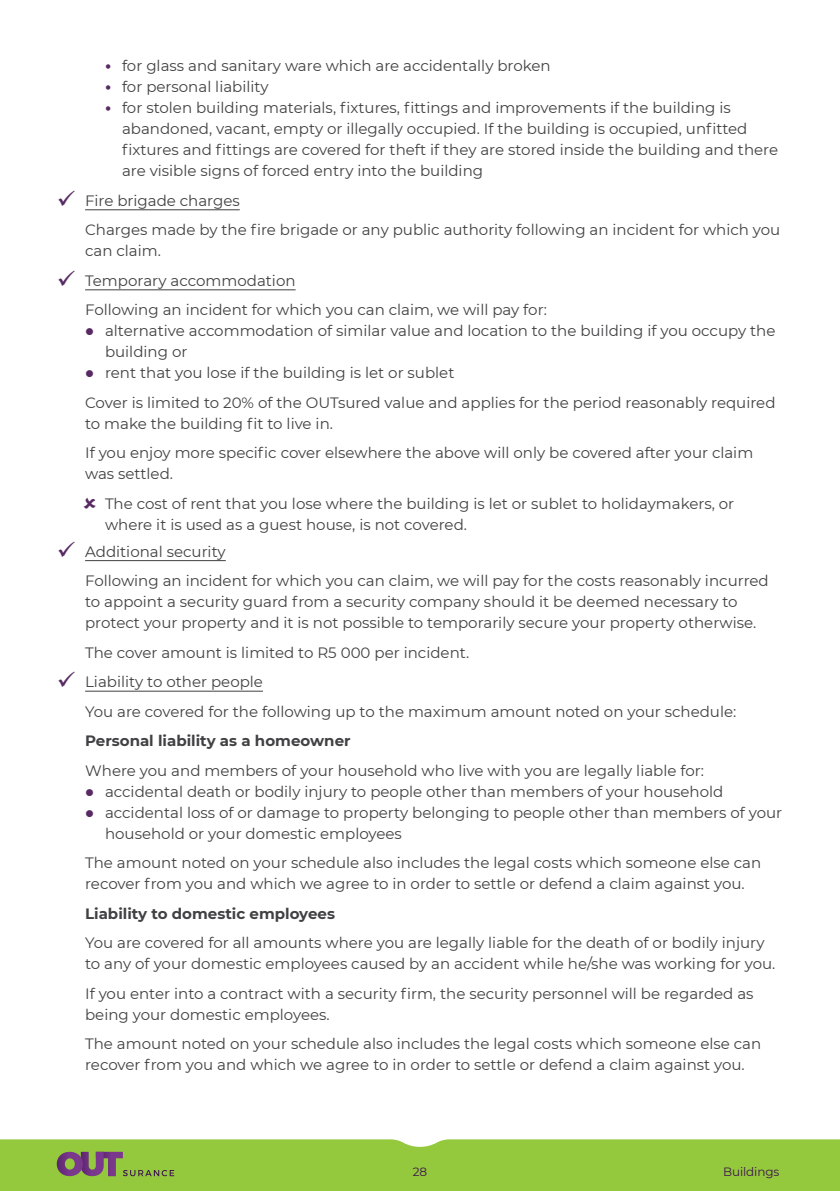
<style>
.page{position:relative;width:840px;height:1191px;background:#fff}
.page>*{position:absolute;margin:0;border:0;box-sizing:border-box;transform-origin:0 0}
.t1{font:15px/21px "Montserrat";color:#414042}
.t2{font:700 15px "Montserrat";color:#414042}
.t3{font:12px "Montserrat";letter-spacing:-.01em;color:#3d134c}
</style>
<div class="page">
<div style="left:0;top:1139px;width:839px;height:52px;background:#95c93d"></div>
<svg style="left:57px;top:1151px;width:117px;height:25px;background:#858c57"></svg>
<hr style="left:85px;top:209px;width:154px;height:1px;background:#414042">
<hr style="left:85px;top:289px;width:210px;height:1px;background:#414042">
<hr style="left:85px;top:560px;width:141px;height:1px;background:#414042">
<hr style="left:85px;top:690px;width:178px;height:1px;background:#414042">
<p class="t1" style="left:122px;top:55px;width:657px">for glass and sanitary ware which are accidentally broken<br>for personal liability<br>for stolen building materials, fixtures, fittings and improvements if the building is abandoned, vacant, empty or illegally occupied. If the building is occupied, unfitted fixtures and fittings are covered for theft if they are stored inside the building and there are visible signs of forced entry into the building</p>
<p class="t1" style="left:85px;top:185px;width:696px;line-height:29.6px">Fire brigade charges<br>Charges made by the fire brigade or any public authority following an incident for which you</p>
<p class="t1" style="left:85px;top:236px;width:463px;line-height:29.6px">can claim.<br>Temporary accommodation<br>Following an incident for which you can claim, we will pay for:</p>
<p class="t1" style="left:105px;top:320px;width:671px">alternative accommodation of similar value and location to the building if you occupy the building or<br>rent that you lose if the building is let or sublet</p>
<p class="t1" style="left:85px;top:391px;width:691px">Cover is limited to 20% of the OUTsured value and applies for the period reasonably required to make the building fit to live in.</p>
<p class="t1" style="left:85px;top:442px;width:669px">If you enjoy more specific cover elsewhere the above will only be covered after your claim was settled.</p>
<p class="t1" style="left:105px;top:492px;width:630px">The cost of rent that you lose where the building is let or sublet to holidaymakers, or where it is used as a guest house, is not covered.</p>
<p class="t1" style="left:85px;top:536px;width:684px;line-height:29.6px">Additional security<br>Following an incident for which you can claim, we will pay for the costs reasonably incurred</p>
<p class="t1" style="left:85px;top:591px;width:672px">to appoint a security guard from a security company should it be deemed necessary to protect your property and it is not possible to temporarily secure your property otherwise.</p>
<p class="t1" style="left:85px;top:637px;width:652px;line-height:29.6px">The cover amount is limited to R5 000 per incident.<br>Liability to other people<br>You are covered for the following up to the maximum amount noted on your schedule:</p>
<p class="t2" style="left:85px;top:730px;width:267px">Personal liability as a homeowner</p>
<p class="t1" style="left:105px;top:759px;width:678px;text-indent:-20px">Where you and members of your household who live with you are legally liable for: accidental death or bodily injury to people other than members of your household accidental loss of or damage to property belonging to people other than members of your household or your domestic employees</p>
<p class="t1" style="left:85px;top:852px;width:677px">The amount noted on your schedule also includes the legal costs which someone else can recover from you and which we agree to in order to settle or defend a claim against you.</p>
<p class="t2" style="left:85px;top:902px;width:251px">Liability to domestic employees</p>
<p class="t1" style="left:85px;top:932px;width:691px">You are covered for all amounts where you are legally liable for the death of or bodily injury to any of your domestic employees caused by an accident while he/she was working for you.</p>
<p class="t1" style="left:85px;top:982px;width:669px">If you enter into a contract with a security firm, the security personnel will be regarded as being your domestic employees.</p>
<p class="t1" style="left:85px;top:1033px;width:677px">The amount noted on your schedule also includes the legal costs which someone else can recover from you and which we agree to in order to settle or defend a claim against you.</p>
<p class="t3" style="left:412px;top:1163px;width:16px">28</p>
<p class="t3" style="left:722px;top:1163px;width:58px">Buildings</p>
</div>
